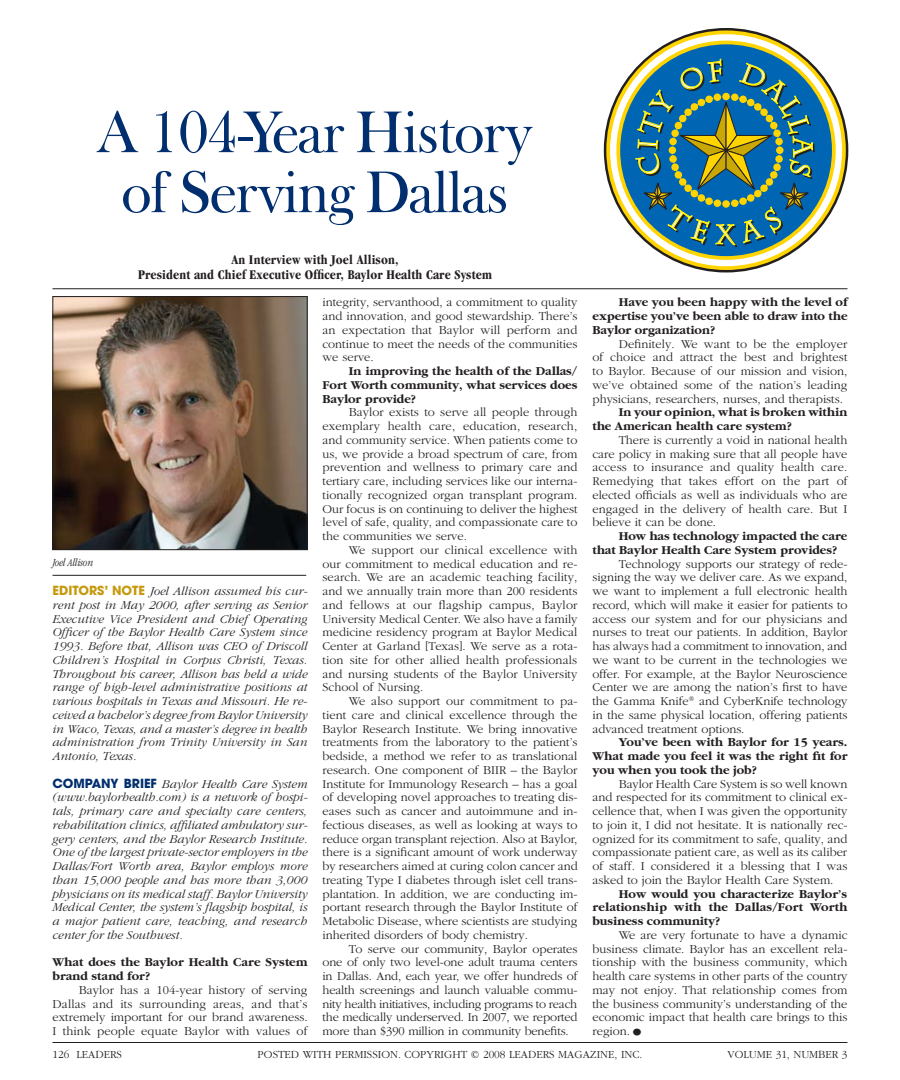
<style>
.page{position:relative;width:900px;height:1080px;background:#fff}
.page>*{position:absolute;margin:0;border:0;box-sizing:border-box;transform-origin:0 0}
.t1{font:60px/60px "Frys Baskerville BT";letter-spacing:-.04em;color:#002e6e;text-align:center}
.t2{font:27px "Charlemagne";color:#fff}
.t3{font:700 condensed 13.75px/15px "Garamond";letter-spacing:.01em;color:#231f20;text-align:center}
.t4{font:300 12.5px/13.8px "Garamond";letter-spacing:.01em;color:#231f20;text-align:justify}
.t5{font:italic 300 12.5px/13.8px "Garamond";letter-spacing:.005em;color:#231f20;text-align:justify}
.t6{font:700 12.5px/13.8px "Garamond";color:#231f20;text-align:justify}
.t7{font:300 11.25px "Garamond";color:#231f20}
.t8{font:italic 300 condensed 11.25px "Garamond";color:#231f20}
.s1{font-family:"Avant Garde";font-weight:700;font-style:normal;color:#c6990c}
.s2{font-family:"Avant Garde";font-weight:700;font-style:normal;color:#002e6e}
.s3{font-size:22.5px}
</style>
<div class="page">
<svg style="left:608px;top:32px;width:236px;height:236px"></svg>
<svg style="left:618px;top:42px;width:216px;height:216px;background:#317b90"></svg>
<hr style="left:52px;top:1042px;width:796px;height:1px;background:#231f20">
<img style="left:54px;top:298px;width:252px;height:250px">
<div style="left:52px;top:296px;width:256px;height:254px;border:1px solid #231f20"></div>
<hr style="left:52px;top:575px;width:254px;height:1px;background:#231f20">
<hr style="left:52px;top:288px;width:796px;height:1px;background:#231f20">
<svg style="left:635px;top:59px;width:180px;height:188px;background:#3f7d86"></svg>
<h1 class="t1" style="left:98px;top:100px;width:436px">A 104-Year History of Serving Dallas</h1>
<p class="t3" style="left:138px;top:252px;width:355px">An Interview with Joel Allison,<br>President and Chief Executive Officer, Baylor Health Care System</p>
<p class="t8" style="left:53px;top:557px;width:42px">Joel Allison</p>
<p class="t5" style="left:52px;top:584px;width:257px"><span class="s1">EDITORS’ NOTE</span> Joel Allison assumed his cur&shy;rent post in May 2000, after serving as Senior Executive Vice President and Chief Operating Officer of the Baylor Health Care System since 1993. Before that, Allison was CEO of Driscoll Children’s Hospital in Corpus Christi, Texas.<br>Throughout his career, Allison has held a wide range of high-level administrative positions at various hospitals in Texas and Missouri. He re&shy;ceived a bachelor’s degree from Baylor University in Waco, Texas, and a master’s degree in health administration from Trinity University in San Antonio, Texas.</p>
<p class="t5" style="left:52px;top:777px;width:257px"><span class="s2">COMPANY BRIEF</span> Baylor Health Care System (www.baylorhealth.com) is a network of hospi&shy;tals, primary care and specialty care centers, rehabilitation clinics, affiliated ambulatory sur&shy;gery centers, and the Baylor Research Institute.<br>One of the largest private-sector employers in the Dallas/Fort Worth area, Baylor employs more than 15,000 people and has more than 3,000 physicians on its medical staff. Baylor University Medical Center, the system’s flagship hospital, is a major patient care, teaching, and research center for the Southwest.</p>
<p class="t6" style="left:52px;top:956px;width:257px">What does the Baylor Health Care System brand stand for?</p>
<p class="t4" style="left:52px;top:983px;width:257px;text-indent:26px">Baylor has a 104-year history of serving Dallas and its surrounding areas, and that’s extremely important for our brand awareness.<br>I think people equate Baylor with values of</p>
<p class="t4" style="left:323px;top:296px;width:257px">integrity, servanthood, a commitment to quality and innovation, and good stewardship. There’s an expectation that Baylor will perform and continue to meet the needs of the communities we serve.</p>
<p class="t6" style="left:323px;top:364px;width:257px;text-indent:26px">In improving the health of the Dallas/ Fort Worth community, what services does Baylor provide?</p>
<p class="t4" style="left:323px;top:406px;width:257px;text-indent:26px">Baylor exists to serve all people through exemplary health care, education, research, and community service. When patients come to us, we provide a broad spectrum of care, from prevention and wellness to primary care and tertiary care, including services like our interna&shy;tionally recognized organ transplant program.<br>Our focus is on continuing to deliver the highest level of safe, quality, and compassionate care to the communities we serve.</p>
<p class="t4" style="left:322px;top:543px;width:257px;text-indent:26px">We support our clinical excellence with our commitment to medical education and re&shy;search. We are an academic teaching facility, and we annually train more than 200 residents and fellows at our flagship campus, Baylor University Medical Center. We also have a family medicine residency program at Baylor Medical Center at Garland [Texas]. We serve as a rota&shy;tion site for other allied health professionals and nursing students of the Baylor University School of Nursing.</p>
<p class="t4" style="left:322px;top:694px;width:257px;text-indent:26px">We also support our commitment to pa&shy;tient care and clinical excellence through the Baylor Research Institute. We bring innovative treatments from the laboratory to the patient’s bedside, a method we refer to as translational research. One component of BIIR</p>
<p class="t4" style="left:323px;top:763px;width:257px;text-indent:188px">– the Baylor Institute for Immunology Research – has a goal of developing novel approaches to treating dis&shy;eases such as cancer and autoimmune and in&shy;fectious diseases, as well as looking at ways to reduce organ transplant rejection. Also at Baylor, there is a significant amount of work underway by researchers aimed at curing colon cancer and treating Type I diabetes through islet cell trans&shy;plantation. In addition, we are conducting im&shy;portant research through the Baylor Institute of Metabolic Disease, where scientists are studying inherited disorders of body chemistry.</p>
<p class="t4" style="left:323px;top:942px;width:257px;text-indent:26px">To serve our community, Baylor operates one of only two level-one adult trauma centers in Dallas. And, each year, we offer hundreds of health screenings and launch valuable commu&shy;nity health initiatives, including programs to reach the medically underserved. In 2007, we reported more than $390 million in community benefits.</p>
<h2 class="t2" style="left:716px;top:219px;width:20px">X</h2>
<p class="t6" style="left:593px;top:296px;width:257px;text-indent:26px">Have you been happy with the level of expertise you’ve been able to draw into the Baylor organization?</p>
<p class="t4" style="left:592px;top:337px;width:257px;text-indent:26px">Definitely. We want to be the employer of choice and attract the best and brightest to Baylor. Because of our mission and vision, we’ve obtained some of the nation’s leading physicians, researchers, nurses, and therapists.</p>
<p class="t6" style="left:592px;top:406px;width:256px;text-indent:26px">In your opinion, what is broken within the American health care system?</p>
<p class="t4" style="left:592px;top:433px;width:257px;text-indent:26px">There is currently a void in national health care policy in making sure that all people have access to insurance and quality health care.<br>Remedying that takes effort on the part of elected officials as well as individuals who are engaged in the delivery of health care. But I believe it can be done.</p>
<p class="t6" style="left:592px;top:529px;width:257px;text-indent:26px">How has technology impacted the care that Baylor Health Care System provides?</p>
<p class="t4" style="left:592px;top:557px;width:257px;text-indent:26px">Technology supports our strategy of rede&shy;signing the way we deliver care. As we expand, we want to implement a full electronic health record, which will make it easier for patients to access our system and for our physicians and nurses to treat our patients. In addition, Baylor has always had a commitment to innovation, and we want to be current in the technologies we offer. For example, at the Baylor Neuroscience Center we are among the nation’s first to have the Gamma Knife<sup>®</sup> and CyberKnife technology in the same physical location, offering patients advanced treatment options.</p>
<p class="t6" style="left:593px;top:736px;width:257px;text-indent:26px">You’ve been with Baylor for 15 years.<br>What made you feel it was the right fit for you when you took the job?</p>
<p class="t4" style="left:592px;top:777px;width:257px;text-indent:26px">Baylor Health Care System is so well known and respected for its commitment to clinical ex&shy;cellence that, when I was given the opportunity to join it, I did not hesitate. It is nationally rec&shy;ognized for its commitment to safe, quality, and compassionate patient care, as well as its caliber of staff. I considered it a blessing that I was asked to join the Baylor Health Care System.</p>
<p class="t6" style="left:592px;top:887px;width:256px;text-indent:26px">How would you characterize Baylor’s relationship with the Dallas/Fort Worth business community?</p>
<p class="t4" style="left:592px;top:928px;width:257px;text-indent:26px">We are very fortunate to have a dynamic business climate. Baylor has an excellent rela&shy;tionship with the business community, which health care systems in other parts of the country may not enjoy. That relationship comes from the business community’s understanding of the economic impact that health care brings to this region.<span class="s3">•</span></p>
<p class="t7" style="left:52px;top:1048px;width:71px">126 Leaders</p>
<p class="t7" style="left:258px;top:1048px;width:386px">posted with permission. copyright © 2008 leaders magazine, inc.</p>
<p class="t7" style="left:728px;top:1048px;width:121px">volume 31, number 3</p>
</div>
